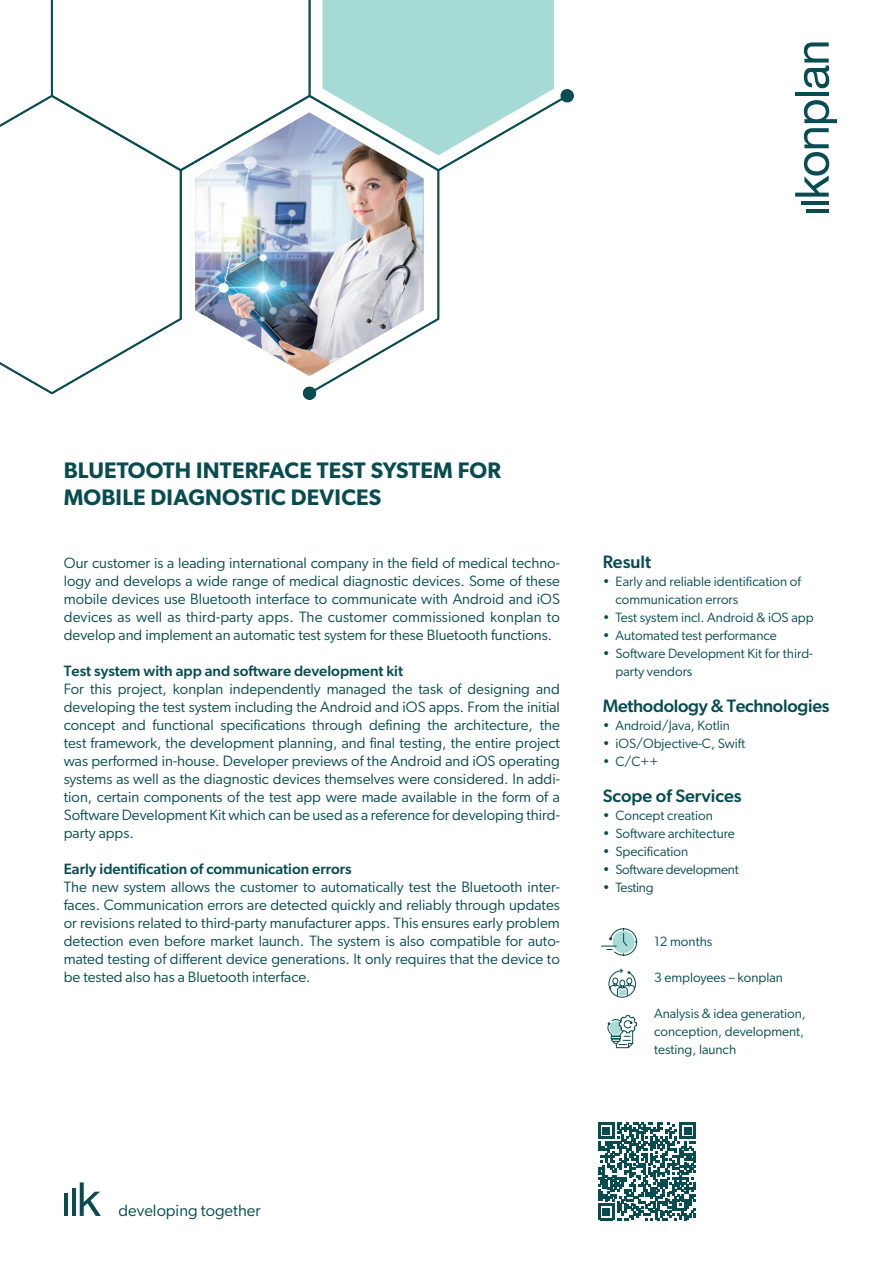
<style>
.page{position:relative;width:893px;height:1263px;background:#fff}
.page>*{position:absolute;margin:0;border:0;box-sizing:border-box;transform-origin:0 0}
.t1{font:600 22.5px/27px "Gibson";letter-spacing:.01em;color:#084c50}
.t2{font:500 18px "Gibson";letter-spacing:-.015em;color:#084c50}
.t3{font:16.5px "Gibson";color:#084c50}
.t4{font:15px/18px "Gibson";color:#084c50;text-align:justify}
.t5{font:500 15px "Gibson";color:#084c50}
.t6{font:13.5px/18px "Gibson";color:#084c50}
.t7{font:13.5px "Gibson";letter-spacing:-.02em;color:#084c50}
</style>
<div class="page">
<svg style="left:80px;top:1182px;width:21px;height:34px"></svg>
<hr style="left:72px;top:1188px;width:4px;height:28px;background:#084c51">
<hr style="left:64px;top:1194px;width:4px;height:22px;background:#084c51">
<svg style="left:804px;top:42px;width:25px;height:46px"></svg>
<svg style="left:795px;top:100px;width:42px;height:97px"></svg>
<hr style="left:801px;top:201px;width:28px;height:4px;background:#084c51">
<hr style="left:807px;top:209px;width:22px;height:4px;background:#084c51">
<hr style="left:795px;top:92px;width:34px;height:4px;background:#084c51">
<img style="left:0;top:0;width:573px;height:400px">
<svg style="left:598px;top:1122px;width:98px;height:98px"></svg>
<img style="left:195px;top:112px;width:228px;height:264px">
<svg style="left:601px;top:928px;width:36px;height:28px"></svg>
<svg style="left:608px;top:969px;width:28px;height:28px"></svg>
<svg style="left:607px;top:1015px;width:30px;height:33px"></svg>
<h1 class="t1" style="left:64px;top:456px;width:439px">BLUETOOTH INTERFACE TEST SYSTEM FOR<br>MOBILE DIAGNOSTIC DEVICES</h1>
<p class="t4" style="left:64px;top:553px;width:498px">Our customer is a leading international company in the field of medical techno&shy;logy and develops a wide range of medical diagnostic devices. Some of these mobile devices use Bluetooth interface to communicate with Android and iOS devices as well as third-party apps. The customer commissioned konplan to develop and implement an automatic test system for these Bluetooth functions.</p>
<p class="t5" style="left:64px;top:662px;width:341px">Test system with app and software development kit</p>
<p class="t4" style="left:64px;top:679px;width:498px">For this project, konplan independently managed the task of designing and developing the test system including the Android and iOS apps. From the initial concept and functional specifications through defining the architecture, the test framework, the development planning, and final testing, the entire project was performed in-house. Developer previews of the Android and iOS operating systems as well as the diagnostic devices themselves were considered. In addi&shy;tion, certain components of the test app were made available in the form of a Software Development Kit which can be used as a reference for developing third&shy;party apps.</p>
<p class="t5" style="left:64px;top:860px;width:289px">Early identification of communication errors</p>
<p class="t4" style="left:64px;top:877px;width:498px">The new system allows the customer to automatically test the Bluetooth inter&shy;faces. Communication errors are detected quickly and reliably through updates or revisions related to third-party manufacturer apps. This ensures early problem detection even before market launch. The system is also compatible for auto&shy;mated testing of different device generations. It only requires that the device to be tested also has a Bluetooth interface.</p>
<p class="t2" style="left:603px;top:551px;width:50px">Result</p>
<p class="t6" style="left:615px;top:572px;width:187px;text-indent:-13px">• Early and reliable identification of communication errors</p>
<p class="t6" style="left:603px;top:608px;width:212px">• Test system incl. Android &amp; iOS app</p>
<p class="t6" style="left:603px;top:626px;width:176px">• Automated test performance</p>
<p class="t6" style="left:615px;top:644px;width:199px;text-indent:-13px">• Software Development Kit for third&shy;party vendors</p>
<p class="t2" style="left:603px;top:695px;width:228px">Methodology &amp; Technologies</p>
<p class="t6" style="left:603px;top:716px;width:129px">• Android/Java, Kotlin</p>
<p class="t6" style="left:603px;top:734px;width:144px">• iOS/Objective-C, Swift</p>
<p class="t6" style="left:603px;top:752px;width:57px">• C/C++</p>
<p class="t2" style="left:603px;top:785px;width:140px">Scope of Services</p>
<p class="t6" style="left:603px;top:806px;width:112px">• Concept creation</p>
<p class="t6" style="left:603px;top:824px;width:134px">• Software architecture</p>
<p class="t6" style="left:603px;top:842px;width:87px">• Specification</p>
<p class="t7" style="left:603px;top:861px;width:137px">• Software development</p>
<p class="t7" style="left:603px;top:879px;width:52px">• Testing</p>
<p class="t6" style="left:654px;top:932px;width:60px">12 months</p>
<p class="t6" style="left:654px;top:968px;width:130px">3 employees – konplan</p>
<p class="t6" style="left:654px;top:1004px;width:153px;text-align:justify">Analysis &amp; idea generation, conception, development, testing, launch</p>
<p class="t3" style="left:119px;top:1200px;width:144px">developing together</p>
</div>
